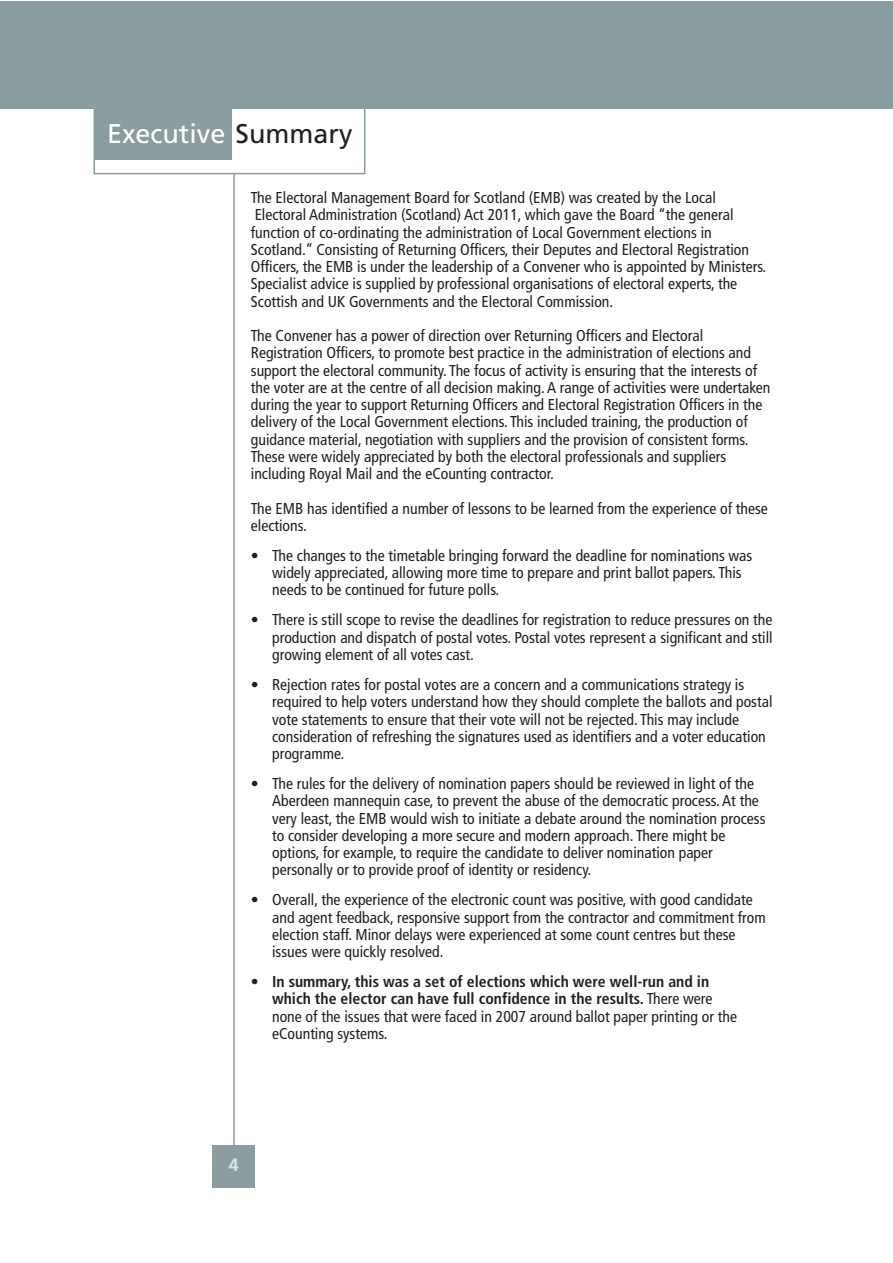
<style>
.page{position:relative;width:893px;height:1263px;background:#fff}
.page>*{position:absolute;margin:0;border:0;box-sizing:border-box;transform-origin:0 0}
.t1{font:27px "Frutiger LT";color:#fff}
.t2{font:700 18px "Frutiger LT";color:#d7e6eb}
.t3{font:condensed 15.75px/17.2px "Frutiger LT";color:#231f20}
.t4{font:700 condensed 15.75px/17.2px "Frutiger LT";color:#231f20}
.s1{color:#231f20}
.s2{font-weight:400}
</style>
<div class="page">
<hr style="left:233px;top:173px;width:2px;height:975px;background:#8c9d9f">
<div style="left:213px;top:1145px;width:42px;height:42px;background:#8c9d9f"></div>
<div style="left:0;top:1px;width:892px;height:107px;background:#8c9d9f"></div>
<div style="left:94px;top:91px;width:138px;height:68px;background:#8c9d9f"></div>
<div style="left:94px;top:97px;width:271px;height:77px;border:2px solid #8c9d9f"></div>
<h1 class="t1" style="left:107px;top:118px;width:247px">Executive <span class="s1">Summary</span></h1>
<p class="t3" style="left:251px;top:189px;width:517px">The Electoral Management Board for Scotland (EMB) was created by the Local Electoral Administration (Scotland) Act 2011, which gave the Board “the general function of co-ordinating the administration of Local Government elections in Scotland.” Consisting of Returning Officers, their Deputes and Electoral Registration Officers, the EMB is under the leadership of a Convener who is appointed by Ministers.<br>Specialist advice is supplied by professional organisations of electoral experts, the Scottish and UK Governments and the Electoral Commission.</p>
<p class="t3" style="left:251px;top:327px;width:521px">The Convener has a power of direction over Returning Officers and Electoral Registration Officers, to promote best practice in the administration of elections and support the electoral community. The focus of activity is ensuring that the interests of the voter are at the centre of all decision making. A range of activities were undertaken during the year to support Returning Officers and Electoral Registration Officers in the delivery of the Local Government elections. This included training, the production of guidance material, negotiation with suppliers and the provision of consistent forms.<br>These were widely appreciated by both the electoral professionals and suppliers including Royal Mail and the eCounting contractor.</p>
<p class="t3" style="left:251px;top:500px;width:518px">The EMB has identified a number of lessons to be learned from the experience of these elections.</p>
<p class="t3" style="left:272px;top:547px;width:482px;text-indent:-21px">• The changes to the timetable bringing forward the deadline for nominations was widely appreciated, allowing more time to prepare and print ballot papers. This needs to be continued for future polls.</p>
<p class="t3" style="left:272px;top:611px;width:502px;text-align:justify;text-indent:-21px">• There is still scope to revise the deadlines for registration to reduce pressures on the production and dispatch of postal votes. Postal votes represent a significant and still growing element of all votes cast.</p>
<p class="t3" style="left:272px;top:676px;width:502px;text-indent:-21px">• Rejection rates for postal votes are a concern and a communications strategy is required to help voters understand how they should complete the ballots and postal vote statements to ensure that their vote will not be rejected. This may include consideration of refreshing the signatures used as identifiers and a voter education programme.</p>
<p class="t3" style="left:272px;top:775px;width:495px;text-indent:-21px">• The rules for the delivery of nomination papers should be reviewed in light of the Aberdeen mannequin case, to prevent the abuse of the democratic process. At the very least, the EMB would wish to initiate a debate around the nomination process to consider developing a more secure and modern approach. There might be options, for example, to require the candidate to deliver nomination paper personally or to provide proof of identity or residency.</p>
<p class="t3" style="left:272px;top:891px;width:495px;text-indent:-21px">• Overall, the experience of the electronic count was positive, with good candidate and agent feedback, responsive support from the contractor and commitment from election staff. Minor delays were experienced at some count centres but these issues were quickly resolved.</p>
<p class="t4" style="left:272px;top:973px;width:466px;text-indent:-21px"><span class="s2">•</span> In summary, this was a set of elections which were well-run and in which the elector can have full confidence in the results. <span class="s2">There were none of the issues that were faced in 2007 around ballot paper printing or the eCounting systems.</span></p>
<p class="t2" style="left:229px;top:1154px;width:12px">4</p>
</div>
